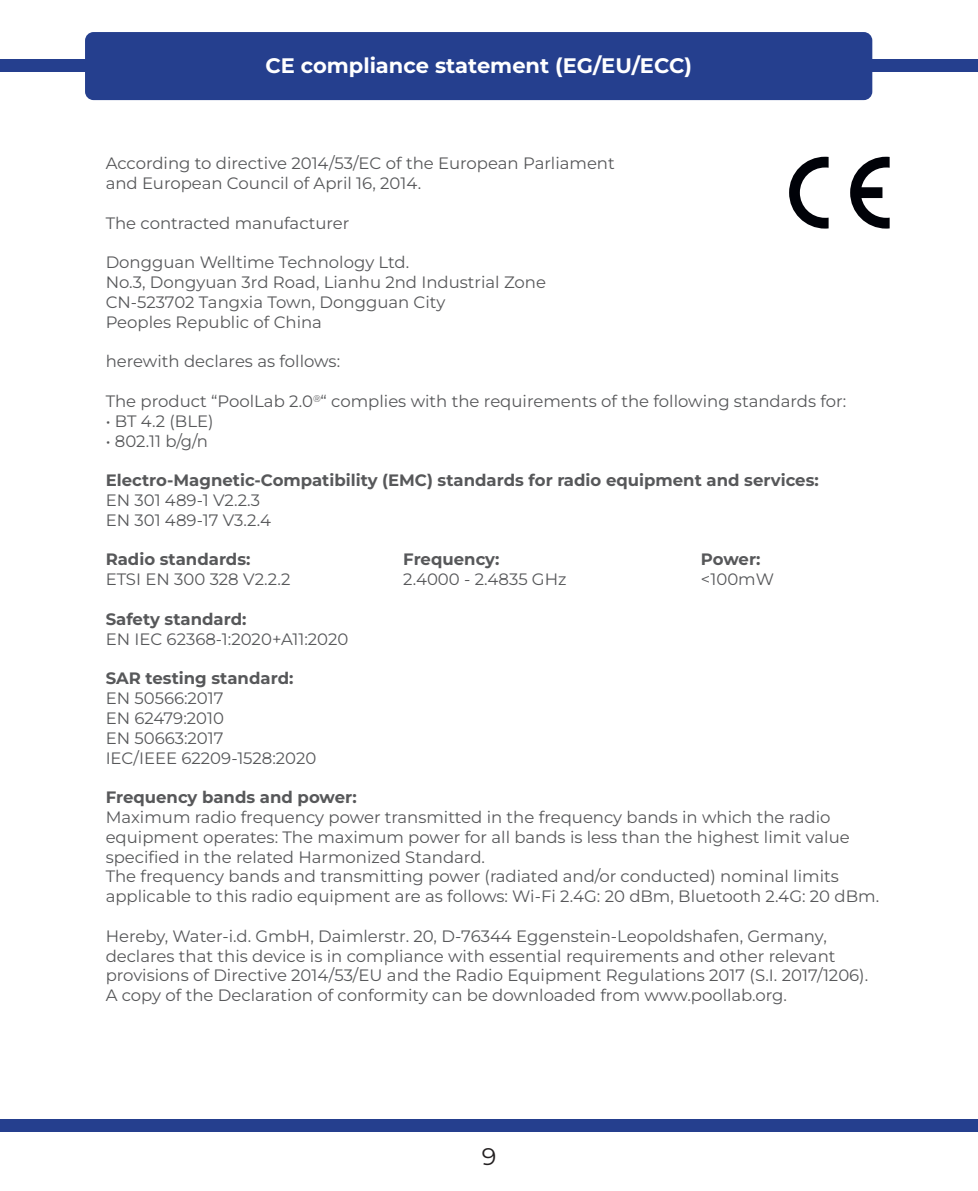
<style>
.page{position:relative;width:978px;height:1191px;background:#fff}
.page>*{position:absolute;margin:0;border:0;box-sizing:border-box;transform-origin:0 0}
.t1{font:24px "Montserrat";color:#231f20}
.t2{font:700 21px "Montserrat";color:#fff}
.t3{font:16.5px/19.8px "Montserrat";color:#57585a}
.t4{font:700 16.5px "Montserrat";color:#57585a}
</style>
<div class="page">
<div style="left:0;top:60px;width:978px;height:12px;background:#253f8e"></div>
<div style="left:0;top:1119px;width:978px;height:12px;background:#253f8e"></div>
<svg style="left:789px;top:157px;width:40px;height:72px"></svg>
<svg style="left:850px;top:157px;width:40px;height:72px"></svg>
<div style="left:85px;top:32px;width:787px;height:68px;background:#253f8e;border-radius:9px"></div>
<p class="t2" style="left:265px;top:51px;width:428px">CE compliance statement (EG/EU/ECC)</p>
<p class="t3" style="left:106px;top:153px;width:511px">According to directive 2014/53/EC of the European Parliament</p>
<p class="t3" style="left:106px;top:173px;width:317px">and European Council of April 16, 2014.</p>
<p class="t3" style="left:106px;top:212px;width:245px">The contracted manufacturer</p>
<p class="t3" style="left:106px;top:252px;width:305px">Dongguan Welltime Technology Ltd.</p>
<p class="t3" style="left:106px;top:272px;width:442px">No.3, Dongyuan 3rd Road, Lianhu 2nd Industrial Zone</p>
<p class="t3" style="left:106px;top:292px;width:341px">CN-523702 Tangxia Town, Dongguan City</p>
<p class="t3" style="left:106px;top:311px;width:218px">Peoples Republic of China</p>
<p class="t3" style="left:106px;top:351px;width:236px">herewith declares as follows:</p>
<p class="t3" style="left:106px;top:391px;width:742px">The product “PoolLab 2.0<sup>®</sup>“ complies with the requirements of the following standards for:</p>
<p class="t3" style="left:106px;top:410px;width:109px">• BT 4.2 (BLE)</p>
<p class="t3" style="left:106px;top:430px;width:104px">• 802.11 b/g/n</p>
<p class="t4" style="left:106px;top:468px;width:715px">Electro-Magnetic-Compatibility (EMC) standards for radio equipment and services:</p>
<p class="t3" style="left:106px;top:490px;width:156px">EN 301 489-1 V2.2.3</p>
<p class="t3" style="left:106px;top:509px;width:167px">EN 301 489-17 V3.2.4</p>
<p class="t4" style="left:106px;top:548px;width:146px">Radio standards:</p>
<p class="t4" style="left:403px;top:548px;width:98px">Frequency:</p>
<p class="t4" style="left:701px;top:548px;width:61px">Power:</p>
<p class="t3" style="left:106px;top:569px;width:186px">ETSI EN 300 328 V2.2.2</p>
<p class="t3" style="left:403px;top:569px;width:165px">2.4000 - 2.4835 GHz</p>
<p class="t3" style="left:701px;top:569px;width:75px">&lt;100mW</p>
<p class="t4" style="left:106px;top:607px;width:142px">Safety standard:</p>
<p class="t3" style="left:106px;top:628px;width:244px">EN IEC 62368-1:2020+A11:2020</p>
<p class="t4" style="left:106px;top:666px;width:189px">SAR testing standard:</p>
<p class="t3" style="left:106px;top:688px;width:119px">EN 50566:2017</p>
<p class="t3" style="left:106px;top:707px;width:120px">EN 62479:2010</p>
<p class="t3" style="left:106px;top:727px;width:119px">EN 50663:2017</p>
<p class="t3" style="left:106px;top:747px;width:212px">IEC/IEEE 62209-1528:2020</p>
<p class="t4" style="left:106px;top:785px;width:253px">Frequency bands and power:</p>
<p class="t3" style="left:106px;top:806px;width:746px">Maximum radio frequency power transmitted in the frequency bands in which the radio equipment operates: The maximum power for all bands is less than the highest limit value specified in the related Harmonized Standard.</p>
<p class="t3" style="left:106px;top:866px;width:775px">The frequency bands and transmitting power (radiated and/or conducted) nominal limits applicable to this radio equipment are as follows: Wi-Fi 2.4G: 20 dBm, Bluetooth 2.4G: 20 dBm.</p>
<p class="t3" style="left:106px;top:925px;width:764px">Hereby, Water-i.d. GmbH, Daimlerstr. 20, D-76344 Eggenstein-Leopoldshafen, Germany, declares that this device is in compliance with essential requirements and other relevant provisions of Directive 2014/53/EU and the Radio Equipment Regulations 2017 (S.I. 2017/1206).</p>
<p class="t3" style="left:106px;top:985px;width:683px">A copy of the Declaration of conformity can be downloaded from www.poollab.org.</p>
<h1 class="t1" style="left:482px;top:1140px;width:16px">9</h1>
</div>
